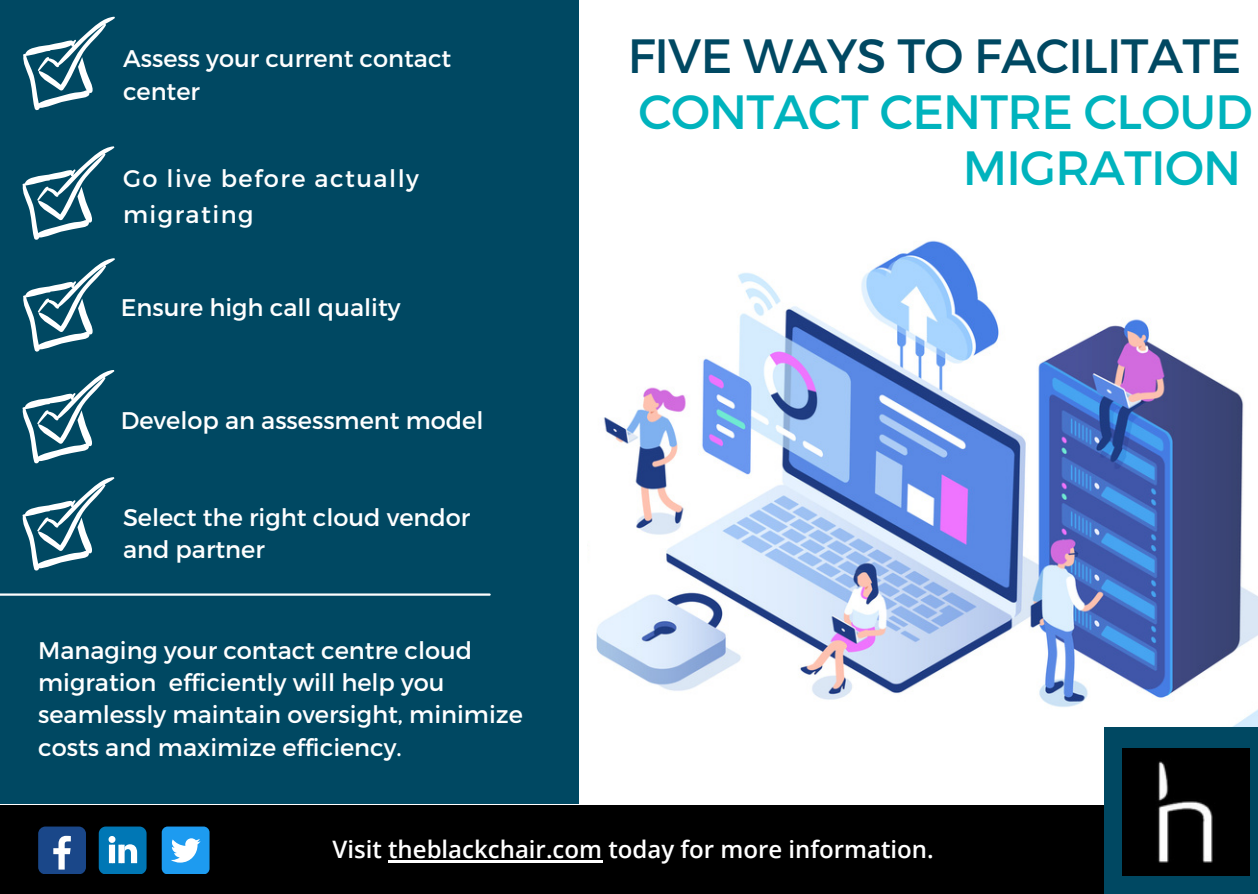
<style>
.page{position:relative;width:1258px;height:894px;background:#fff}
.page>*{position:absolute;margin:0;border:0;box-sizing:border-box;transform-origin:0 0}
.t1{font:48px/56.4px "Montserrat";letter-spacing:-.015em;color:#00b3bd;text-align:right}
.t2{font:48px "Montserrat";letter-spacing:-.015em;color:#004862}
.t3{font:24px/32.1px "Montserrat";color:#fff}
.t4{font:600 24px "Open Sans";color:#fff}
.t5{font:24px/36px "Montserrat";letter-spacing:.06em;color:#fff}
</style>
<div class="page">
<img style="left:596px;top:240px;width:662px;height:487px">
<div style="left:0;top:805px;width:1258px;height:88px;background:#000"></div>
<svg style="left:99px;top:826px;width:47px;height:47px;background:#2e8cbe"></svg>
<div style="left:38px;top:826px;width:47px;height:47px;background:#1a4789;border-radius:7px"></div>
<svg style="left:53px;top:835px;width:18px;height:34px"></svg>
<div style="left:0;top:0;width:579px;height:803px;background:#004862"></div>
<div style="left:1104px;top:727px;width:154px;height:166px;background:#004862"></div>
<img style="left:1122px;top:748px;width:127px;height:127px">
<svg style="left:22px;top:146px;width:93px;height:94px"></svg>
<svg style="left:23px;top:258px;width:92px;height:94px"></svg>
<svg style="left:23px;top:17px;width:92px;height:94px"></svg>
<hr style="left:0;top:593px;width:490px;height:2px;background:#fff">
<svg style="left:22px;top:370px;width:93px;height:94px"></svg>
<svg style="left:22px;top:477px;width:93px;height:94px"></svg>
<div style="left:162px;top:826px;width:47px;height:47px;background:#1d9bf0;border-radius:6px"></div>
<svg style="left:171px;top:838px;width:30px;height:24px"></svg>
<hr style="left:388px;top:859px;width:214px;height:2px;background:#fff">
<p class="t3" style="left:123px;top:42px;width:330px">Assess your current contact center</p>
<p class="t5" style="left:123px;top:159px;width:297px">Go live before actually migrating</p>
<p class="t3" style="left:121px;top:290px;width:281px">Ensure high call quality</p>
<p class="t3" style="left:121px;top:403px;width:364px">Develop an assessment model</p>
<p class="t3" style="left:123px;top:499px;width:349px">Select the right cloud vendor and partner</p>
<p class="t3" style="left:38px;top:633px;width:486px">Managing your contact centre cloud migration efficiently will help you seamlessly maintain oversight, minimize costs and maximize efficiency.</p>
<p class="t2" style="left:628px;top:24px;width:615px">FIVE WAYS TO FACILITATE</p>
<p class="t1" style="left:638px;top:81px;width:616px">CONTACT CENTRE CLOUD<br>MIGRATION</p>
<p class="t4" style="left:332px;top:832px;width:603px">Visit theblackchair.com today for more information.</p>
</div>
